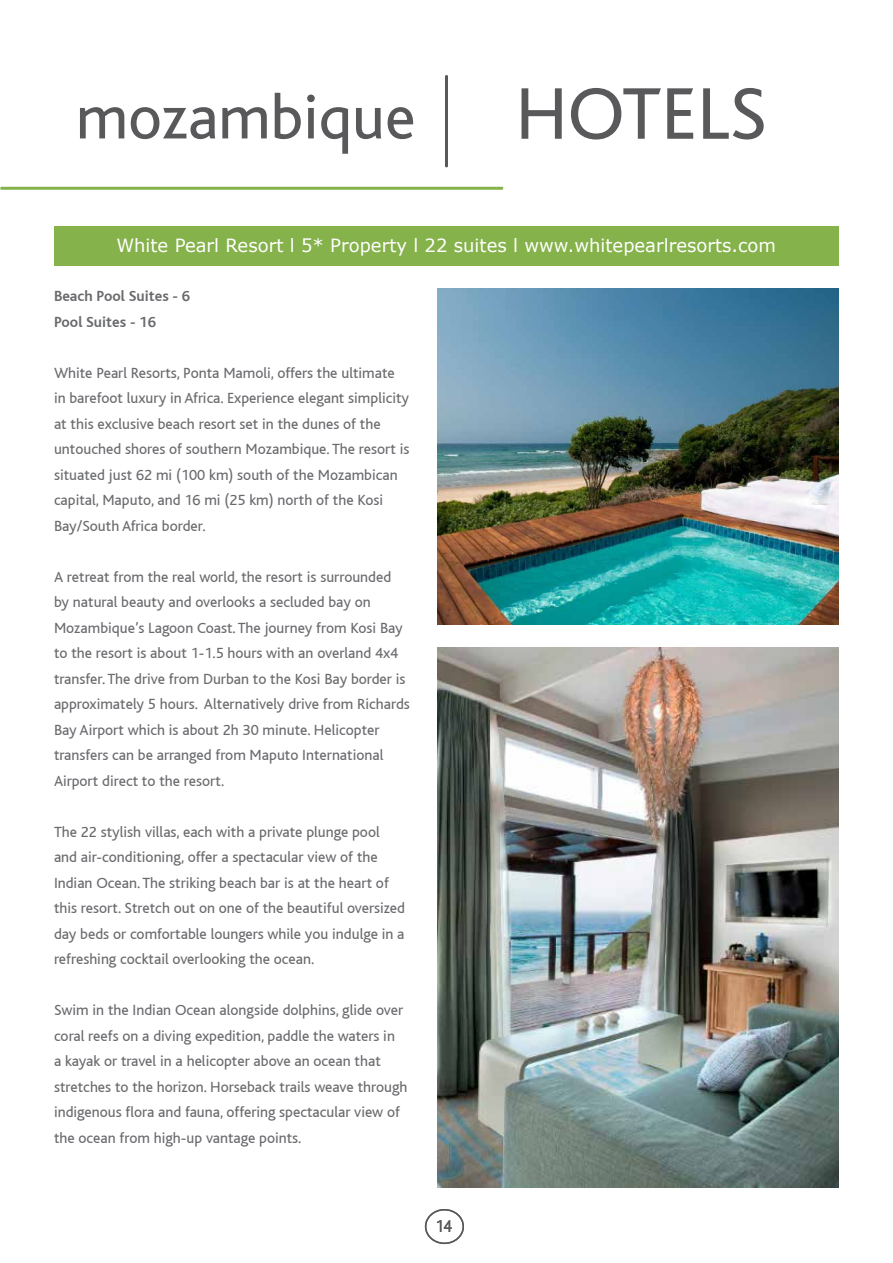
<style>
.page{position:relative;width:893px;height:1263px;background:#fff}
.page>*{position:absolute;margin:0;border:0;box-sizing:border-box;transform-origin:0 0}
.t1{font:76.5px "Bliss";color:#59595c}
.t2{font:64.5px "Bliss";color:#59595c}
.t3{font:18.15px "Verdana";color:#fff}
.t4{font:18px "Bliss";color:#59595c;scale:.9 1}
.t5{font:15.45px/25.5px "Bliss";color:#696a6d}
.t6{font:700 15.45px/25.5px "Bliss";color:#696a6d}
</style>
<div class="page">
<div style="left:54px;top:226px;width:785px;height:40px;background:#85b24a"></div>
<svg style="left:0;top:187px;width:504px;height:3px;background:#8eb857"></svg>
<svg style="left:445px;top:75px;width:3px;height:93px"></svg>
<div style="left:425px;top:1209px;width:39px;height:35px;border:2px solid #59595c;border-radius:50%"></div>
<img style="left:437px;top:289px;width:401px;height:335px">
<img style="left:437px;top:647px;width:401px;height:540px">
<h2 class="t2" style="left:76px;top:83px;width:341px">mozambique</h2>
<h1 class="t1" style="left:515px;top:73px;width:253px">HOTELS</h1>
<p class="t3" style="left:116px;top:234px;width:661px">White Pearl Resort l 5* Property l 22 suites l www.whitepearlresorts.com</p>
<p class="t6" style="left:54px;top:284px;width:138px">Beach Pool Suites - 6<br>Pool Suites - 16</p>
<p class="t5" style="left:54px;top:360px;width:357px">White Pearl Resorts, Ponta Mamoli, offers the ultimate in barefoot luxury in Africa. Experience elegant simplicity at this exclusive beach resort set in the dunes of the untouched shores of southern Mozambique. The resort is situated just 62 mi (100 km) south of the Mozambican capital, Maputo, and 16 mi (25 km) north of the Kosi Bay/South Africa border.</p>
<p class="t5" style="left:54px;top:564px;width:357px">A retreat from the real world, the resort is surrounded by natural beauty and overlooks a secluded bay on Mozambique’s Lagoon Coast. The journey from Kosi Bay to the resort is about 1-1.5 hours with an overland 4x4 transfer. The drive from Durban to the Kosi Bay border is approximately 5 hours. Alternatively drive from Richards Bay Airport which is about 2h 30 minute. Helicopter transfers can be arranged from Maputo International Airport direct to the resort.</p>
<p class="t5" style="left:54px;top:819px;width:353px">The 22 stylish villas, each with a private plunge pool and air-conditioning, offer a spectacular view of the Indian Ocean. The striking beach bar is at the heart of this resort. Stretch out on one of the beautiful oversized day beds or comfortable loungers while you indulge in a refreshing cocktail overlooking the ocean.</p>
<p class="t5" style="left:54px;top:998px;width:355px">Swim in the Indian Ocean alongside dolphins, glide over coral reefs on a diving expedition, paddle the waters in<br>a kayak or travel in a helicopter above an ocean that stretches to the horizon. Horseback trails weave through indigenous flora and fauna, offering spectacular view of the ocean from high-up vantage points.</p>
<p class="t4" style="left:435px;top:1216px;width:20px">14</p>
</div>
